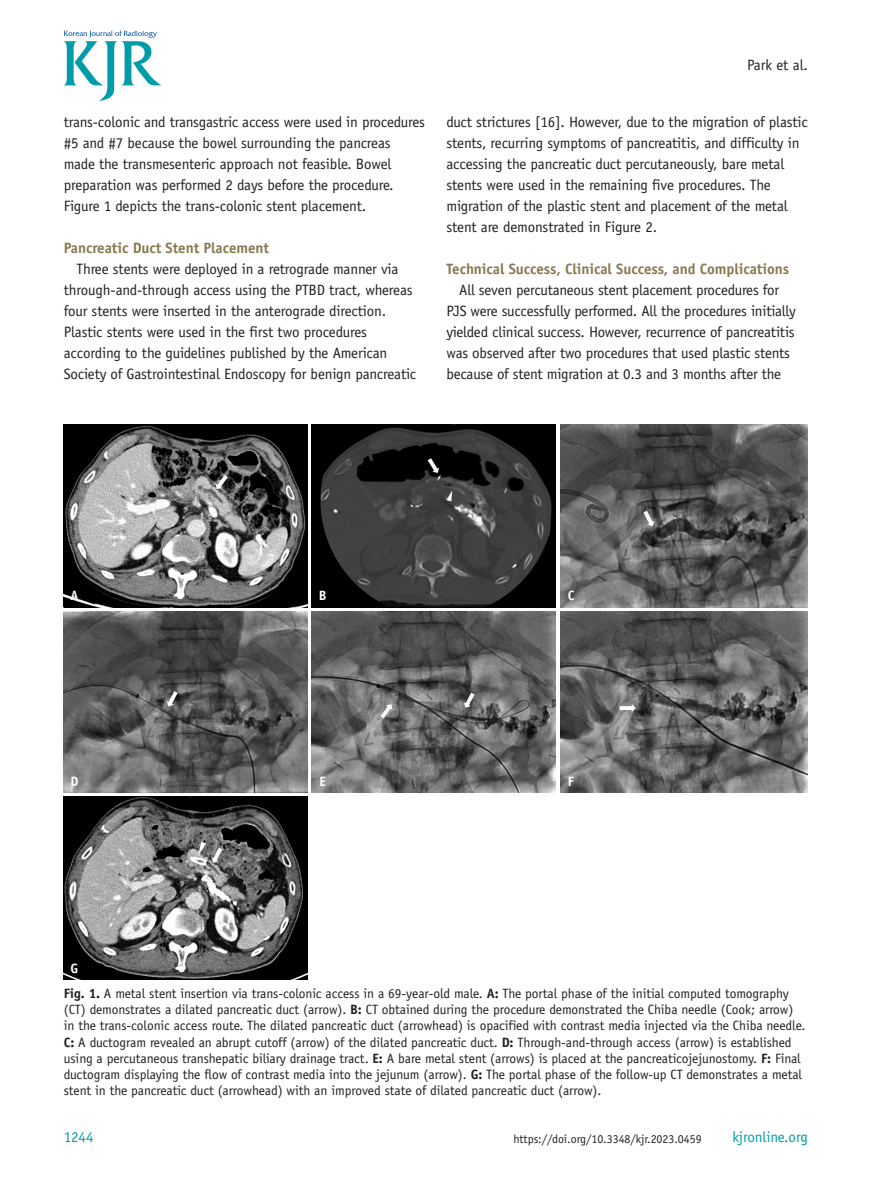
<style>
.page{position:relative;width:893px;height:1191px;background:#fff}
.page>*{position:absolute;margin:0;border:0;box-sizing:border-box;transform-origin:0 0}
.본문{font:15px/21px "Officina Sans Std";letter-spacing:-.01em;color:#231f20}
._1_제목{font:700 15px "Officina Sans Std";letter-spacing:-.005em;color:#887a51}
.t1{font:15px "Officina Sans Std";letter-spacing:-.005em;color:#009caa}
.그림제목{font:13.5px/16.2px "Officina Sans Std";letter-spacing:-.005em;color:#231f20}
.t2{font:700 13.5px "Officina Sans Std";color:#fff}
.t3{font:12px "Officina Sans Std";letter-spacing:-.005em;color:#231f20}
.s1{font-weight:700}
</style>
<div class="page">
<svg style="left:64px;top:31px;width:97px;height:70px"></svg>
<img style="left:64px;top:424px;width:244px;height:183px">
<img style="left:312px;top:424px;width:244px;height:183px">
<img style="left:560px;top:424px;width:248px;height:183px">
<img style="left:64px;top:611px;width:244px;height:181px">
<img style="left:312px;top:611px;width:244px;height:181px">
<img style="left:560px;top:611px;width:248px;height:181px">
<img style="left:64px;top:796px;width:244px;height:183px">
<p class="본문" style="left:64px;top:112px;width:363px">trans-colonic and transgastric access were used in procedures #5 and #7 because the bowel surrounding the pancreas made the transmesenteric approach not feasible. Bowel preparation was performed 2 days before the procedure.<br>Figure 1 depicts the trans-colonic stent placement.</p>
<p class="_1_제목" style="left:64px;top:239px;width:207px">Pancreatic Duct Stent Placement</p>
<p class="본문" style="left:64px;top:259px;width:354px;text-indent:13px">Three stents were deployed in a retrograde manner via through-and-through access using the PTBD tract, whereas four stents were inserted in the anterograde direction.<br>Plastic stents were used in the first two procedures according to the guidelines published by the American Society of Gastrointestinal Endoscopy for benign pancreatic</p>
<p class="본문" style="left:747px;top:54px;width:62px">Park et al.</p>
<p class="본문" style="left:446px;top:112px;width:363px">duct strictures [16]. However, due to the migration of plastic stents, recurring symptoms of pancreatitis, and difficulty in accessing the pancreatic duct percutaneously, bare metal stents were used in the remaining five procedures. The migration of the plastic stent and placement of the metal stent are demonstrated in Figure 2.</p>
<p class="_1_제목" style="left:446px;top:260px;width:344px">Technical Success, Clinical Success, and Complications</p>
<p class="본문" style="left:446px;top:280px;width:351px;text-indent:13px">All seven percutaneous stent placement procedures for PJS were successfully performed. All the procedures initially yielded clinical success. However, recurrence of pancreatitis was observed after two procedures that used plastic stents because of stent migration at 0.3 and 3 months after the</p>
<p class="t2" style="left:70px;top:587px;width:10px">A</p>
<p class="t2" style="left:70px;top:773px;width:10px">D</p>
<p class="t2" style="left:71px;top:960px;width:9px">G</p>
<p class="t2" style="left:319px;top:587px;width:9px">B</p>
<p class="t2" style="left:319px;top:773px;width:8px">E</p>
<p class="t2" style="left:568px;top:587px;width:8px">C</p>
<p class="t2" style="left:568px;top:773px;width:8px">F</p>
<p class="그림제목" style="left:64px;top:985px;width:743px"><span class="s1">Fig. 1.</span> A metal stent insertion via trans-colonic access in a 69-year-old male. <span class="s1">A:</span> The portal phase of the initial computed tomography (CT) demonstrates a dilated pancreatic duct (arrow). <span class="s1">B:</span> CT obtained during the procedure demonstrated the Chiba needle (Cook; arrow) in the trans-colonic access route. The dilated pancreatic duct (arrowhead) is opacified with contrast media injected via the Chiba needle.<br><span class="s1">C:</span> A ductogram revealed an abrupt cutoff (arrow) of the dilated pancreatic duct. <span class="s1">D:</span> Through-and-through access (arrow) is established using a percutaneous transhepatic biliary drainage tract. <span class="s1">E:</span> A bare metal stent (arrows) is placed at the pancreaticojejunostomy. <span class="s1">F:</span> Final ductogram displaying the flow of contrast media into the jejunum (arrow). <span class="s1">G:</span> The portal phase of the follow-up CT demonstrates a metal stent in the pancreatic duct (arrowhead) with an improved state of dilated pancreatic duct (arrow).</p>
<p class="t1" style="left:64px;top:1128px;width:31px">1244</p>
<p class="t3" style="left:513px;top:1132px;width:190px">https://doi.org/10.3348/kjr.2023.0459</p>
<p class="t1" style="left:732px;top:1128px;width:77px">kjronline.org</p>
</div>
